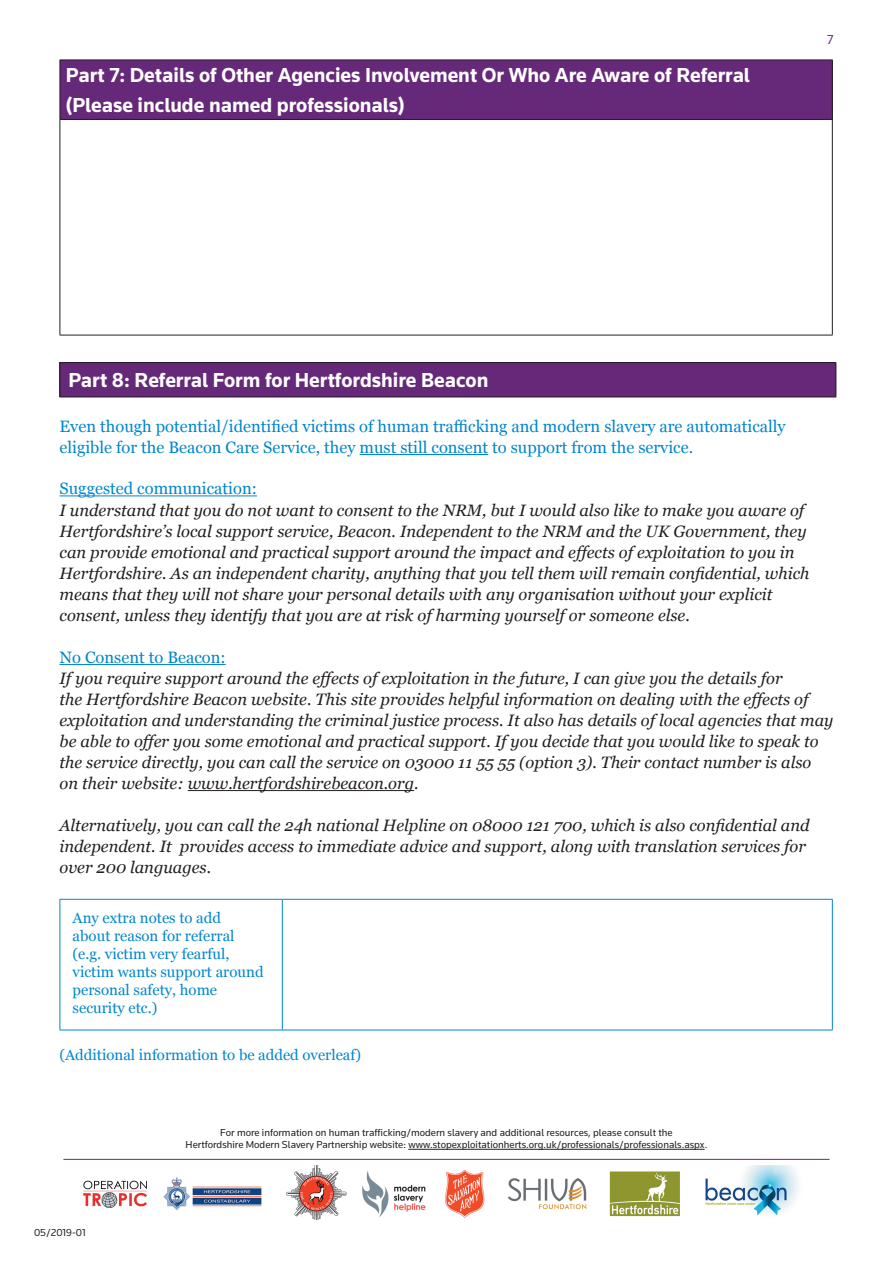
<style>
.page{position:relative;width:893px;height:1263px;background:#fff}
.page>*{position:absolute;margin:0;border:0;box-sizing:border-box;transform-origin:0 0}
.subtitles{font:700 21px "Knowledge";color:#fff}
.MAIN_BODY{font:italic 16.5px/21px "Georgia";color:#231f20}
.MAIN_BODY-2{font:16.5px/21px "Georgia";color:#0086cc}
._19_-_Table_body{font:15px/18px "Georgia";color:#0086cc}
.t1{font:13.5px "Knowledge";color:#66297a}
.t2{font:10.5px/12.6px "Knowledge";color:#231f20;text-align:center}
</style>
<div class="page">
<img style="left:83px;top:1166px;width:715px;height:53px">
<hr style="left:63px;top:1159px;width:766px;height:1px;background:#66297a">
<hr style="left:408px;top:1149px;width:297px;height:1px;background:#231f20">
<div style="left:60px;top:60px;width:772px;height:59px;background:#66297a"></div>
<hr style="left:60px;top:60px;width:773px;height:1px;background:#231f20">
<hr style="left:60px;top:60px;width:1px;height:59px;background:#231f20">
<hr style="left:832px;top:60px;width:1px;height:59px;background:#231f20">
<hr style="left:60px;top:119px;width:773px;height:1px;background:#231f20">
<hr style="left:60px;top:120px;width:1px;height:215px;background:#231f20">
<hr style="left:832px;top:120px;width:1px;height:215px;background:#231f20">
<hr style="left:60px;top:335px;width:773px;height:1px;background:#231f20">
<hr style="left:360px;top:454px;width:128px;height:1px;background:#0086cc">
<hr style="left:60px;top:495px;width:197px;height:1px;background:#0086cc">
<hr style="left:60px;top:664px;width:166px;height:1px;background:#0086cc">
<hr style="left:188px;top:790px;width:226px;height:1px;background:#231f20">
<div style="left:60px;top:363px;width:776px;height:34px;background:#66297a"></div>
<hr style="left:836px;top:363px;width:1px;height:34px;background:#231f20">
<hr style="left:60px;top:362px;width:776px;height:1px;background:#231f20">
<hr style="left:60px;top:363px;width:1px;height:34px;background:#231f20">
<hr style="left:60px;top:397px;width:776px;height:1px;background:#231f20">
<hr style="left:60px;top:899px;width:222px;height:1px;background:#0086cc">
<hr style="left:60px;top:900px;width:1px;height:130px;background:#0086cc">
<hr style="left:282px;top:899px;width:551px;height:1px;background:#0086cc">
<hr style="left:282px;top:900px;width:1px;height:130px;background:#0086cc">
<hr style="left:832px;top:900px;width:1px;height:130px;background:#0086cc">
<hr style="left:60px;top:1030px;width:222px;height:1px;background:#0086cc">
<hr style="left:282px;top:1030px;width:551px;height:1px;background:#0086cc">
<p class="subtitles" style="left:66px;top:62px;width:686px">Part 7: Details of Other Agencies Involvement Or Who Are Aware of Referral</p>
<p class="subtitles" style="left:66px;top:92px;width:340px">(Please include named professionals)</p>
<p class="t1" style="left:827px;top:32px;width:8px">7</p>
<p class="subtitles" style="left:68px;top:367px;width:422px">Part 8: Referral Form for Hertfordshire Beacon</p>
<p class="MAIN_BODY-2" style="left:60px;top:415px;width:728px">Even though potential/identified victims of human trafficking and modern slavery are automatically eligible for the Beacon Care Service, they must still consent to support from the service.</p>
<p class="MAIN_BODY-2" style="left:60px;top:478px;width:199px">Suggested communication:</p>
<p class="MAIN_BODY" style="left:60px;top:499px;width:751px">I understand that you do not want to consent to the NRM, but I would also like to make you aware of Hertfordshire’s local support service, Beacon. Independent to the NRM and the UK Government, they can provide emotional and practical support around the impact and effects of exploitation to you in Hertfordshire. As an independent charity, anything that you tell them will remain confidential, which means that they will not share your personal details with any organisation without your explicit consent, unless they identify that you are at risk of harming yourself or someone else.</p>
<p class="MAIN_BODY-2" style="left:60px;top:646px;width:168px">No Consent to Beacon:</p>
<p class="MAIN_BODY" style="left:60px;top:667px;width:775px">If you require support around the effects of exploitation in the future, I can give you the details for<br>the Hertfordshire Beacon website. This site provides helpful information on dealing with the effects of exploitation and understanding the criminal justice process. It also has details of local agencies that may be able to offer you some emotional and practical support. If you decide that you would like to speak to the service directly, you can call the service on 03000 11 55 55 (option 3). Their contact number is also on their website: www.hertfordshirebeacon.org.</p>
<p class="MAIN_BODY" style="left:60px;top:814px;width:751px">Alternatively, you can call the 24h national Helpline on 08000 121 700, which is also confidential and independent. It provides access to immediate advice and support, along with translation services for over 200 languages.</p>
<p class="_19_-_Table_body" style="left:73px;top:908px;width:192px">Any extra notes to add<br>about reason for referral (e.g. victim very fearful, victim wants support around personal safety, home security etc.)</p>
<p class="_19_-_Table_body" style="left:60px;top:1045px;width:303px">(Additional information to be added overleaf)</p>
<p class="t2" style="left:34px;top:1226px;width:53px">05/2019-01</p>
<p class="t2" style="left:186px;top:1125px;width:523px">For more information on human trafficking/modern slavery and additional resources, please consult the<br>Hertfordshire Modern Slavery Partnership website: www.stopexploitationherts.org.uk/professionals/professionals.aspx.</p>
</div>
